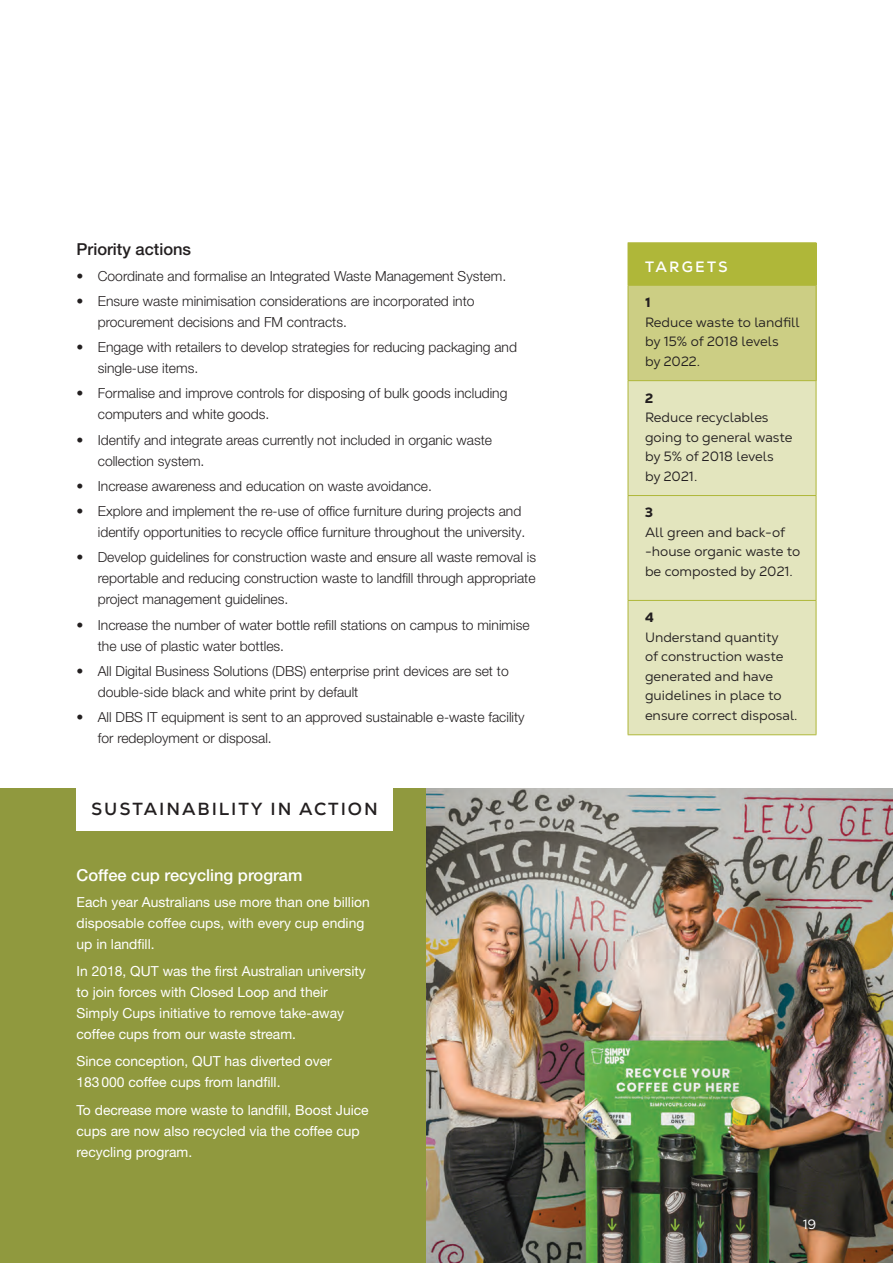
<style>
.page{position:relative;width:893px;height:1263px;background:#fff}
.page>*{position:absolute;margin:0;border:0;box-sizing:border-box;transform-origin:0 0}
.t1{font:700 17.55px "Nexa Text";letter-spacing:.11em;color:#231f20}
.t2{font:500 16.5px "Helvetica Neue";color:#fff}
.t3{font:500 16.5px "Helvetica Neue";color:#231f20}
.t4{font:700 15px "Nexa Text";letter-spacing:.15em;color:#fff}
.t5{font:300 13.8px/21px "Helvetica Neue LT Pro";color:#231f20}
.t6{font:13.8px/21px "Helvetica Neue LT Pro";color:#fff}
.t7{font:13.5px/19.5px "Nexa Text";color:#231f20}
.t8{font:800 13.5px "Nexa Text";color:#231f20}
.t9{font:13.5px "Nexa Text";color:#fff}
</style>
<div class="page">
<div style="left:0;top:788px;width:893px;height:475px;background:#90993e"></div>
<img style="left:426px;top:788px;width:467px;height:475px">
<div style="left:628px;top:243px;width:188px;height:42px;background:#afb739"></div>
<div style="left:628px;top:285px;width:188px;height:96px;background:#ccce84"></div>
<div style="left:629px;top:381px;width:187px;height:353px;background:#e3e5be"></div>
<hr style="left:628px;top:242px;width:188px;height:1px;background:#afb739">
<hr style="left:816px;top:243px;width:1px;height:42px;background:#afb739">
<hr style="left:628px;top:285px;width:188px;height:1px;background:#afb739">
<hr style="left:628px;top:286px;width:1px;height:94px;background:#afb739">
<hr style="left:816px;top:286px;width:1px;height:94px;background:#afb739">
<hr style="left:628px;top:380px;width:188px;height:1px;background:#afb739">
<hr style="left:628px;top:381px;width:1px;height:114px;background:#afb739">
<hr style="left:816px;top:381px;width:1px;height:114px;background:#afb739">
<hr style="left:628px;top:495px;width:188px;height:1px;background:#afb739">
<hr style="left:628px;top:496px;width:1px;height:104px;background:#afb739">
<hr style="left:816px;top:496px;width:1px;height:104px;background:#afb739">
<hr style="left:628px;top:600px;width:188px;height:1px;background:#afb739">
<hr style="left:628px;top:601px;width:1px;height:133px;background:#afb739">
<hr style="left:816px;top:601px;width:1px;height:133px;background:#afb739">
<hr style="left:628px;top:734px;width:188px;height:1px;background:#afb739">
<div style="left:77px;top:776px;width:316px;height:55px;background:#fff"></div>
<p class="t3" style="left:77px;top:240px;width:116px">Priority actions</p>
<p class="t5" style="left:77px;top:265px;width:431px">• Coordinate and formalise an Integrated Waste Management System.</p>
<p class="t5" style="left:98px;top:290px;width:378px;text-indent:-21px">• Ensure waste minimisation considerations are incorporated into procurement decisions and FM contracts.</p>
<p class="t5" style="left:98px;top:336px;width:421px;text-indent:-21px">• Engage with retailers to develop strategies for reducing packaging and single-use items.</p>
<p class="t5" style="left:98px;top:383px;width:411px;text-indent:-21px">• Formalise and improve controls for disposing of bulk goods including computers and white goods.</p>
<p class="t5" style="left:98px;top:429px;width:396px;text-indent:-21px">• Identify and integrate areas currently not included in organic waste collection system.</p>
<p class="t5" style="left:77px;top:475px;width:357px">• Increase awareness and education on waste avoidance.</p>
<p class="t5" style="left:77px;top:500px;width:450px;text-align:right">• Explore and implement the re-use of office furniture during projects and identify opportunities to recycle office furniture throughout the university.</p>
<p class="t5" style="left:98px;top:547px;width:440px;text-align:justify;text-indent:-21px">• Develop guidelines for construction waste and ensure all waste removal is reportable and reducing construction waste to landfill through appropriate project management guidelines.</p>
<p class="t5" style="left:98px;top:614px;width:433px;text-indent:-21px">• Increase the number of water bottle refill stations on campus to minimise the use of plastic water bottles.</p>
<p class="t5" style="left:98px;top:660px;width:412px;text-indent:-21px">• All Digital Business Solutions (DBS) enterprise print devices are set to double-side black and white print by default</p>
<p class="t5" style="left:98px;top:706px;width:428px;text-indent:-21px">• All DBS IT equipment is sent to an approved sustainable e-waste facility for redeployment or disposal.</p>
<p class="t1" style="left:91px;top:798px;width:288px">SUSTAINABILITY IN ACTION</p>
<p class="t2" style="left:77px;top:865px;width:227px">Coffee cup recycling program</p>
<p class="t6" style="left:77px;top:891px;width:295px">Each year Australians use more than one billion disposable coffee cups, with every cup ending up in landfill.</p>
<p class="t6" style="left:77px;top:960px;width:291px">In 2018, QUT was the first Australian university to join forces with Closed Loop and their Simply Cups initiative to remove take-away coffee cups from our waste stream.</p>
<p class="t6" style="left:77px;top:1050px;width:257px">Since conception, QUT has diverted over<br>183000 coffee cups from landfill.</p>
<p class="t6" style="left:77px;top:1099px;width:294px">To decrease more waste to landfill, Boost Juice cups are now also recycled via the coffee cup recycling program.</p>
<p class="t4" style="left:645px;top:257px;width:84px">TARGETS</p>
<p class="t8" style="left:645px;top:294px;width:7px">1</p>
<p class="t7" style="left:645px;top:312px;width:156px">Reduce waste to landfill by 15% of 2018 levels<br>by 2022.</p>
<p class="t8" style="left:645px;top:389px;width:10px">2</p>
<p class="t7" style="left:645px;top:408px;width:149px">Reduce recyclables going to general waste by 5% of 2018 levels by 2021.</p>
<p class="t8" style="left:645px;top:504px;width:9px">3</p>
<p class="t7" style="left:645px;top:522px;width:157px">All green and back-of -house organic waste to be composted by 2021.</p>
<p class="t8" style="left:645px;top:609px;width:10px">4</p>
<p class="t7" style="left:645px;top:627px;width:154px">Understand quantity<br>of construction waste generated and have guidelines in place to ensure correct disposal.</p>
<p class="t9" style="left:803px;top:1216px;width:15px">19</p>
</div>
